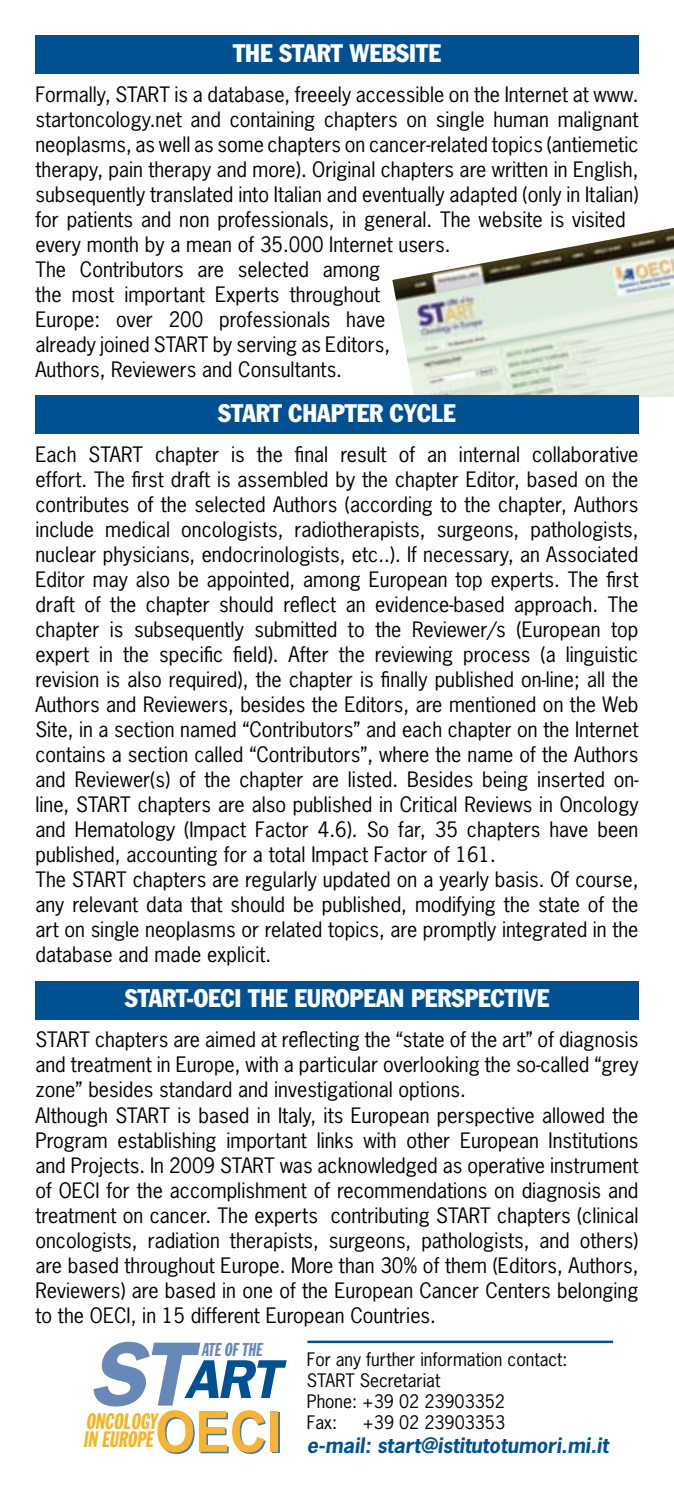
<style>
.page{position:relative;width:674px;height:1489px;background:#fff}
.page>*{position:absolute;margin:0;border:0;box-sizing:border-box;transform-origin:0 0}
.t1{font:italic 600 55px "Franklin Gothic";color:#005191}
.t2{font:condensed 25px "Franklin Gothic";color:#fff}
.t3{font:22px/18.2px "Franklin Gothic Extra Cond";color:#f8b323}
.t4{font:20px/25px "News Gothic Std";color:#000}
.t5{font:italic 700 20px "News Gothic Std";color:#005191}
.t6{font:18.25px "Franklin Gothic Extra Cond";color:#6689b8}
.t7{font:17.5px/21px "News Gothic Std";color:#000}
.s1{font-size:91.75px;color:#6689b8}
</style>
<div class="page">
<div style="left:35px;top:35px;width:603px;height:39px;background:#005191"></div>
<div style="left:35px;top:980px;width:603px;height:39px;background:#005191"></div>
<div style="left:272px;top:1412px;width:7px;height:41px;background:#f8b334"></div>
<svg style="left:157px;top:1410px;width:108px;height:43px"></svg>
<div style="left:270px;top:1410px;width:7px;height:41px;background:#f8b334"></div>
<hr style="left:307px;top:1340px;width:305px;height:2px;background:#005191">
<img style="left:392px;top:228px;width:281px;height:172px">
<div style="left:35px;top:395px;width:603px;height:39px;background:#005191"></div>
<p class="t2" style="left:233px;top:38px;width:209px">THE START WEBSITE</p>
<p class="t4" style="left:35px;top:82px;width:604px">Formally, START is a database, freeely accessible on the Internet at www. startoncology.net and containing chapters on single human malignant neoplasms, as well as some chapters on cancer-related topics (antiemetic therapy, pain therapy and more). Original chapters are written in English, subsequently translated into Italian and eventually adapted (only in Italian) for patients and non professionals, in general. The website is visited every month by a mean of 35.000 Internet users.<br>The Contributors are selected among<br>the most important Experts throughout<br>Europe: over 200 professionals have<br>already joined START by serving as Editors,<br>Authors, Reviewers and Consultants.</p>
<p class="t2" style="left:218px;top:398px;width:239px">START CHAPTER CYCLE</p>
<p class="t4" style="left:35px;top:442px;width:604px">Each START chapter is the final result of an internal collaborative effort. The first draft is assembled by the chapter Editor, based on the contributes of the selected Authors (according to the chapter, Authors include medical oncologists, radiotherapists, surgeons, pathologists, nuclear physicians, endocrinologists, etc..). If necessary, an Associated Editor may also be appointed, among European top experts. The first draft of the chapter should reflect an evidence-based approach. The chapter is subsequently submitted to the Reviewer/s (European top expert in the specific field). After the reviewing process (a linguistic revision is also required), the chapter is finally published on-line; all the Authors and Reviewers, besides the Editors, are mentioned on the Web Site, in a section named “Contributors” and each chapter on the Internet contains a section called “Contributors”, where the name of the Authors and Reviewer(s) of the chapter are listed. Besides being inserted on&shy;line, START chapters are also published in Critical Reviews in Oncology and Hematology (Impact Factor 4.6). So far, 35 chapters have been published, accounting for a total Impact Factor of 161.<br>The START chapters are regularly updated on a yearly basis. Of course, any relevant data that should be published, modifying the state of the art on single neoplasms or related topics, are promptly integrated in the database and made explicit.</p>
<p class="t2" style="left:125px;top:983px;width:425px">START-OECI THE EUROPEAN PERSPECTIVE</p>
<p class="t4" style="left:35px;top:1027px;width:604px">START chapters are aimed at reflecting the “state of the art” of diagnosis and treatment in Europe, with a particular overlooking the so-called “grey zone” besides standard and investigational options.<br>Although START is based in Italy, its European perspective allowed the Program establishing important links with other European Institutions and Projects. In 2009 START was acknowledged as operative instrument of OECI for the accomplishment of recommendations on diagnosis and treatment on cancer. The experts contributing START chapters (clinical oncologists, radiation therapists, surgeons, pathologists, and others) are based throughout Europe. More than 30% of them (Editors, Authors, Reviewers) are based in one of the European Cancer Centers belonging to the OECI, in 15 different European Countries.</p>
<h1 class="t1" style="left:90px;top:1346px;width:192px"><span class="s1">ST</span>ART</h1>
<p class="t6" style="left:201px;top:1339px;width:65px">ATE OF THE</p>
<p class="t3" style="left:83px;top:1411px;width:75px">ONCOLOGY<br>IN EUROPE</p>
<p class="t7" style="left:306px;top:1348px;width:262px">For any further information contact:<br>START Secretariat<br>Phone: +39 02 23903352<br>Fax:</p>
<p class="t7" style="left:362px;top:1411px;width:144px">+39 02 23903353</p>
<p class="t5" style="left:306px;top:1431px;width:303px">e-mail: start@istitutotumori.mi.it</p>
</div>
